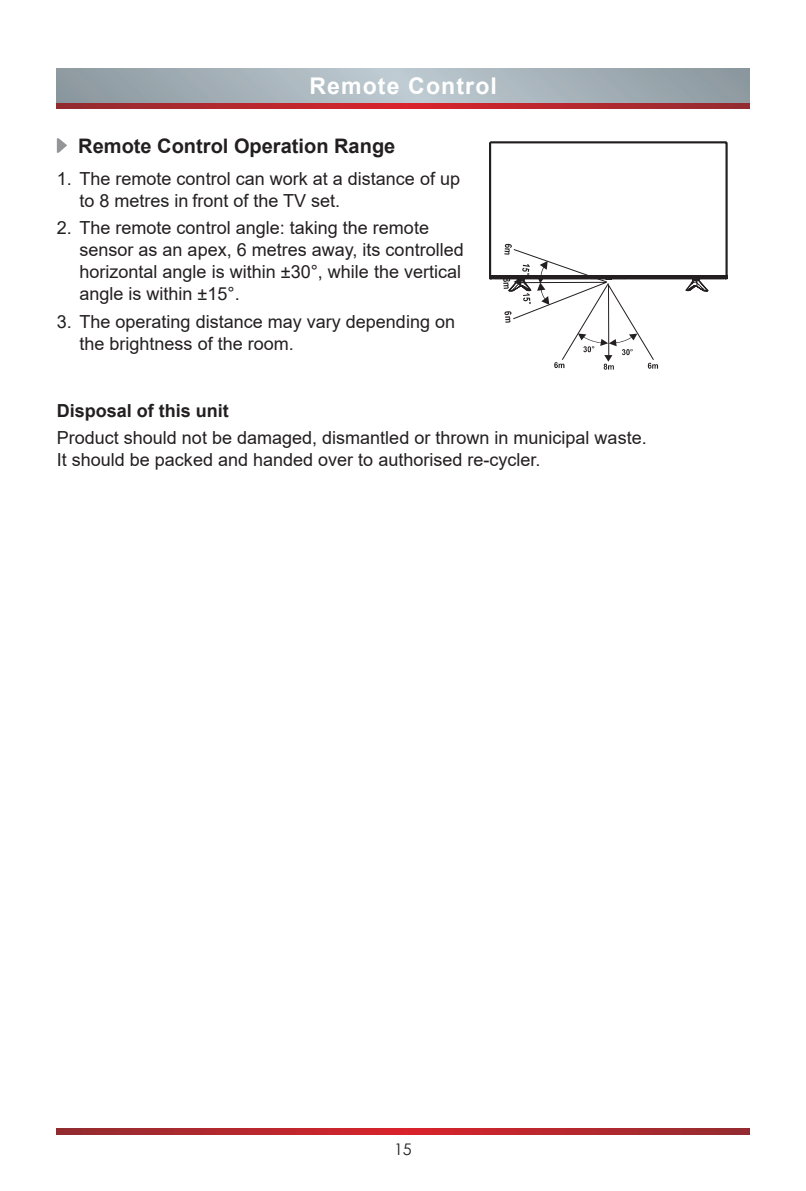
<style>
.page{position:relative;width:806px;height:1191px;background:#fff}
.page>*{position:absolute;margin:0;border:0;box-sizing:border-box;transform-origin:0 0}
.眉头标题{font:700 23px "Arial";letter-spacing:.05em;color:#fff}
.二级标题{font:700 20px "Arial";color:#231f20}
.二级标题-2{font:18px/22px "Arial";color:#231f20}
.正文9号{font:700 18px "Arial";color:#231f20}
.t1{font:16px "Century Gothic";color:#231f20}
</style>
<div class="page">
<svg style="left:57px;top:1128px;width:691px;height:6px;background:#b4272e"></svg>
<svg style="left:57px;top:68px;width:691px;height:35px;background:#a4b0b7"></svg>
<svg style="left:57px;top:103px;width:691px;height:6px;background:#b4272e"></svg>
<svg style="left:489px;top:141px;width:238px;height:229px"></svg>
<svg style="left:57px;top:138px;width:10px;height:15px"></svg>
<p class="眉头标题" style="left:309px;top:70px;width:189px">Remote Control</p>
<p class="二级标题" style="left:78px;top:132px;width:318px">Remote Control Operation Range</p>
<p class="二级标题-2" style="left:79px;top:167px;width:382px;text-indent:-23px">1. The remote control can work at a distance of up to 8 metres in front of the TV set.</p>
<p class="二级标题-2" style="left:79px;top:217px;width:385px;text-indent:-23px">2. The remote control angle: taking the remote sensor as an apex, 6 metres away, its controlled horizontal angle is within ±30°, while the vertical angle is within ±15°.</p>
<p class="二级标题-2" style="left:79px;top:311px;width:377px;text-indent:-23px">3. The operating distance may vary depending on the brightness of the room.</p>
<p class="正文9号" style="left:57px;top:397px;width:174px">Disposal of this unit</p>
<p class="二级标题-2" style="left:57px;top:426px;width:591px">Product should not be damaged, dismantled or thrown in municipal waste.</p>
<p class="二级标题-2" style="left:57px;top:448px;width:485px">It should be packed and handed over to authorised re-cycler.</p>
<p class="t1" style="left:394px;top:1137px;width:19px">15</p>
</div>
